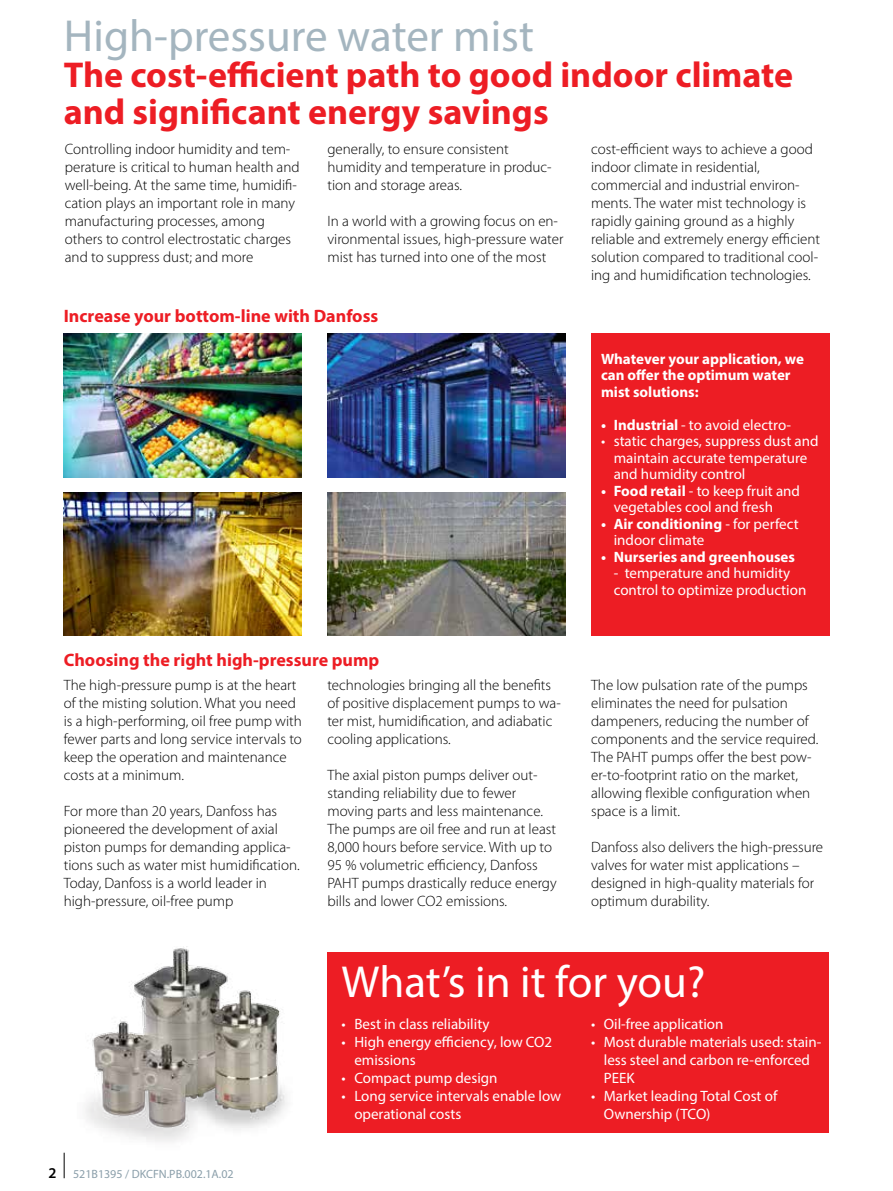
<style>
.page{position:relative;width:893px;height:1191px;background:#fff}
.page>*{position:absolute;margin:0;border:0;box-sizing:border-box;transform-origin:0 0}
.t1{font:45px "Myriad Pro";color:#a4b5bf}
.t2{font:45px "Myriad Pro";color:#fff}
.t3{font:700 36px/36px "Myriad Pro";color:#ed1d24}
.t4{font:700 18px "Myriad Pro";color:#ed1d24}
.t5{font:300 15px/18px "Myriad Pro";color:#000}
.t6{font:15px/16.5px "Myriad Pro";color:#fff}
.t7{font:700 15px/16.5px "Myriad Pro";color:#fff}
.t8{font:12px "Myriad Pro";color:#8b9faa}
.s1{font-weight:700}
.s2{font-weight:600;font-size:15px;color:#000}
</style>
<div class="page">
<div style="left:591px;top:334px;width:238px;height:302px;background:#ed1d24"></div>
<img style="left:327px;top:334px;width:239px;height:143px">
<img style="left:64px;top:334px;width:238px;height:143px">
<img style="left:64px;top:493px;width:238px;height:143px">
<img style="left:327px;top:493px;width:239px;height:143px">
<img style="left:63px;top:946px;width:224px;height:233px">
<div style="left:327px;top:952px;width:502px;height:180px;background:#ed1d24"></div>
<h1 class="t1" style="left:64px;top:9px;width:472px">High-pressure water mist</h1>
<h2 class="t3" style="left:64px;top:56px;width:731px">The cost-efficient path to good indoor climate and significant energy savings</h2>
<p class="t5" style="left:65px;top:140px;width:236px">Controlling indoor humidity and tem&shy;perature is critical to human health and well-being. At the same time, humidifi&shy;cation plays an important role in many manufacturing processes, among others to control electrostatic charges and to suppress dust; and more</p>
<p class="t5" style="left:591px;top:140px;width:231px">cost-efficient ways to achieve a good indoor climate in residential, commercial and industrial environ&shy;ments. The water mist technology is rapidly gaining ground as a highly reliable and extremely energy efficient solution compared to traditional cool&shy;ing and humidification technologies.</p>
<p class="t5" style="left:327px;top:140px;width:226px">generally, to ensure consistent humidity and temperature in produc&shy;tion and storage areas.</p>
<p class="t5" style="left:327px;top:212px;width:238px">In a world with a growing focus on en&shy;vironmental issues, high-pressure water mist has turned into one of the most</p>
<p class="t4" style="left:64px;top:304px;width:316px">Increase your bottom-line with Danfoss</p>
<p class="t4" style="left:64px;top:648px;width:317px">Choosing the right high-pressure pump</p>
<p class="t5" style="left:327px;top:676px;width:235px">technologies bringing all the benefits of positive displacement pumps to wa&shy;ter mist, humidification, and adiabatic cooling applications.</p>
<p class="t5" style="left:327px;top:766px;width:231px">The axial piston pumps deliver out&shy;standing reliability due to fewer moving parts and less maintenance.<br>The pumps are oil free and run at least 8,000 hours before service. With up to 95 % volumetric efficiency, Danfoss PAHT pumps drastically reduce energy bills and lower CO2 emissions.</p>
<p class="t5" style="left:64px;top:676px;width:240px">The high-pressure pump is at the heart of the misting solution. What you need is a high-performing, oil free pump with fewer parts and long service intervals to keep the operation and maintenance costs at a minimum.</p>
<p class="t5" style="left:64px;top:802px;width:237px">For more than 20 years, Danfoss has pioneered the development of axial piston pumps for demanding applica&shy;tions such as water mist humidification.<br>Today, Danfoss is a world leader in high-pressure, oil-free pump</p>
<p class="t7" style="left:601px;top:350px;width:204px">Whatever your application, we can offer the optimum water mist solutions:</p>
<p class="t6" style="left:601px;top:416px;width:192px"><span class="s1">• Industrial</span> - to avoid electro-</p>
<p class="t6" style="left:614px;top:432px;width:206px;text-indent:-13px">• static charges, suppress dust and maintain accurate temperature and humidity control</p>
<p class="t6" style="left:614px;top:482px;width:188px;text-indent:-13px"><span class="s1">• Food retail</span> - to keep fruit and vegetables cool and fresh</p>
<p class="t6" style="left:614px;top:515px;width:186px;text-indent:-13px"><span class="s1">• Air conditioning</span> - for perfect indoor climate</p>
<p class="t7" style="left:601px;top:548px;width:196px">• Nurseries and greenhouses</p>
<p class="t6" style="left:614px;top:564px;width:194px">- temperature and humidity control to optimize production</p>
<p class="t5" style="left:591px;top:676px;width:229px">The low pulsation rate of the pumps eliminates the need for pulsation dampeners, reducing the number of components and the service required.<br>The PAHT pumps offer the best pow&shy;er-to-footprint ratio on the market, allowing flexible configuration when space is a limit.</p>
<p class="t5" style="left:591px;top:838px;width:234px">Danfoss also delivers the high-pressure valves for water mist applications – designed in high-quality materials for optimum durability.</p>
<h1 class="t2" style="left:342px;top:954px;width:365px">What’s in it for you?</h1>
<p class="t8" style="left:49px;top:1166px;width:187px"><span class="s2">2</span> 521B1395 / DKCFN.PB.002.1A.02</p>
<p class="t6" style="left:342px;top:1015px;width:149px">• Best in class reliability</p>
<p class="t6" style="left:354px;top:1032px;width:199px;line-height:18px;text-indent:-13px">• High energy efficiency, low CO2 emissions</p>
<p class="t6" style="left:342px;top:1069px;width:157px">• Compact pump design</p>
<p class="t6" style="left:354px;top:1086px;width:208px;line-height:18px;text-indent:-13px">• Long service intervals enable low operational costs</p>
<p class="t6" style="left:591px;top:1015px;width:134px">• Oil-free application</p>
<p class="t6" style="left:604px;top:1032px;width:219px;line-height:18px;text-indent:-13px">• Most durable materials used: stain&shy;less steel and carbon re-enforced<br>PEEK</p>
<p class="t6" style="left:604px;top:1086px;width:175px;line-height:18px;text-indent:-13px">• Market leading Total Cost of<br>Ownership (TCO)</p>
</div>
